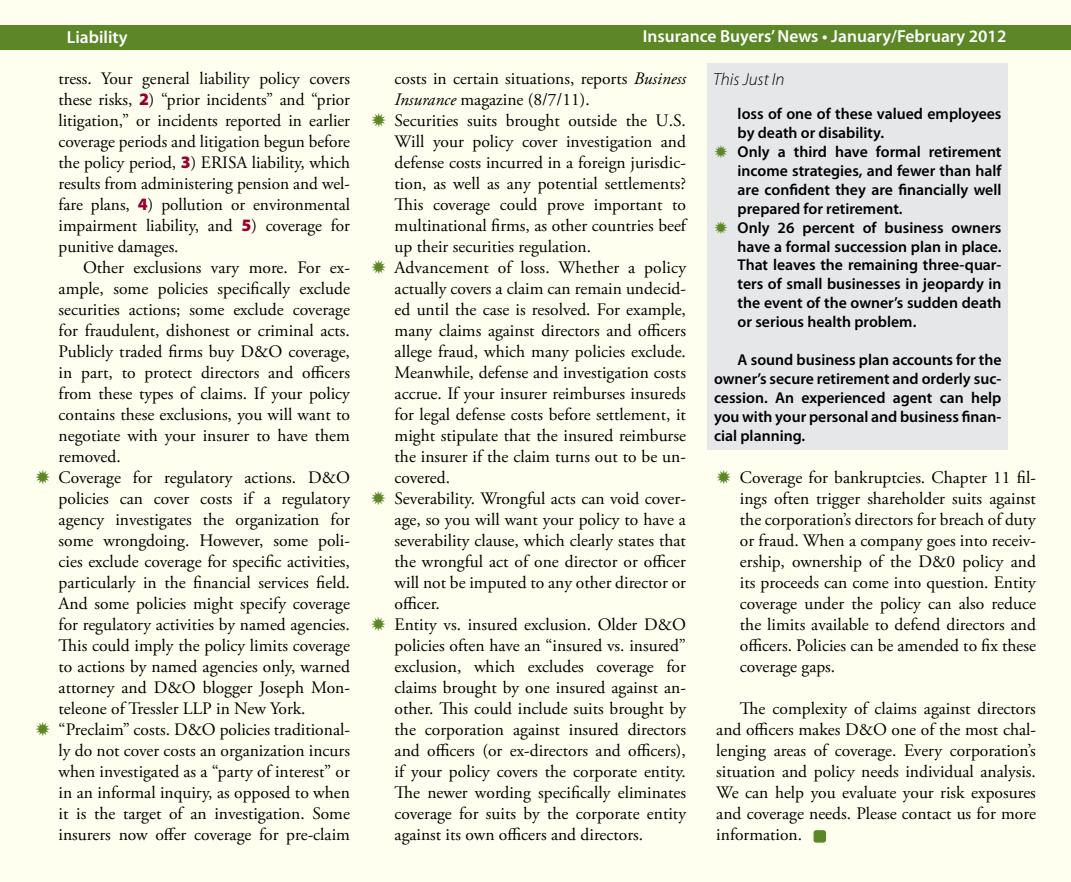
<style>
.page{position:relative;width:1071px;height:882px;background:#fff}
.page>*{position:absolute;margin:0;border:0;box-sizing:border-box;transform-origin:0 0}
.t1{font:17.5px/21px "Adobe Garamond Pro";color:#000;text-align:justify}
.t2{font:600 17.5px "Myriad Pro";color:#fff}
.t3{font:italic 300 17.5px "Myriad Pro";color:#000}
.t4{font:600 15.75px/18.9px "Myriad Pro";color:#000}
.s1{font-family:"Myriad Pro";font-weight:900;color:#98002e}
.s2{font-style:italic}
</style>
<div class="page">
<div style="left:1px;top:1px;width:1070px;height:881px;background:#fffff0"></div>
<div style="left:0;top:25px;width:1071px;height:24px;background:#5c8727"></div>
<div style="left:707px;top:63px;width:301px;height:387px;background:#e6e7e8"></div>
<div style="left:814px;top:830px;width:12px;height:13px;background:#5c8727;border-radius:3px"></div>
<p class="t2" style="left:67px;top:28px;width:62px">Liability</p>
<p class="t2" style="left:643px;top:27px;width:365px">Insurance Buyers’ News • January/February 2012</p>
<p class="t1" style="left:59px;top:68px;width:293px">tress. Your general liability policy covers these risks, <span class="s1">2</span>) “prior incidents” and “prior litigation,” or incidents reported in earlier coverage periods and litigation begun before the policy period, <span class="s1">3</span>) ERISA liability, which results from administering pension and wel&shy;fare plans, <span class="s1">4</span>) pollution or environmental impairment liability, and <span class="s1">5</span>) coverage for punitive damages.</p>
<p class="t1" style="left:59px;top:257px;width:293px;text-align:left;text-indent:24px">Other exclusions vary more. For ex&shy;ample, some policies specifically exclude securities actions; some exclude coverage for fraudulent, dishonest or criminal acts.<br>Publicly traded firms buy D&amp;O coverage, in part, to protect directors and officers from these types of claims. If your policy contains these exclusions, you will want to negotiate with your insurer to have them removed.<br>Coverage for regulatory actions. D&amp;O policies can cover costs if a regulatory agency investigates the organization for some wrongdoing. However, some poli&shy;cies exclude coverage for specific activities, particularly in the financial services field.<br>And some policies might specify coverage for regulatory activities by named agencies.<br>This could imply the policy limits coverage to actions by named agencies only, warned attorney and D&amp;O blogger Joseph Mon&shy;teleone of Tressler LLP in New York. “Preclaim” costs. D&amp;O policies traditional&shy;ly do not cover costs an organization incurs when investigated as a “party of interest” or in an informal inquiry, as opposed to when it is the target of an investigation. Some insurers now offer coverage for pre-claim</p>
<p class="t1" style="left:395px;top:68px;width:293px;text-align:left">costs in certain situations, reports <span class="s2">Business Insurance</span> magazine (8/7/11).<br>Securities suits brought outside the U.S.<br>Will your policy cover investigation and defense costs incurred in a foreign jurisdic&shy;tion, as well as any potential settlements?<br>This coverage could prove important to multinational firms, as other countries beef up their securities regulation.<br>Advancement of loss. Whether a policy actually covers a claim can remain undecid&shy;ed until the case is resolved. For example, many claims against directors and officers allege fraud, which many policies exclude.<br>Meanwhile, defense and investigation costs accrue. If your insurer reimburses insureds for legal defense costs before settlement, it might stipulate that the insured reimburse the insurer if the claim turns out to be un&shy;covered.<br>Severability. Wrongful acts can void cover&shy;age, so you will want your policy to have a severability clause, which clearly states that the wrongful act of one director or officer will not be imputed to any other director or officer.<br>Entity vs. insured exclusion. Older D&amp;O policies often have an “insured vs. insured” exclusion, which excludes coverage for claims brought by one insured against an&shy;other. This could include suits brought by the corporation against insured directors and officers (or ex-directors and officers), if your policy covers the corporate entity.<br>The newer wording specifically eliminates coverage for suits by the corporate entity against its own officers and directors.</p>
<p class="t3" style="left:713px;top:70px;width:73px">This Just In</p>
<p class="t4" style="left:738px;top:105px;width:265px">loss of one of these valued employees by death or disability.<br>Only a third have formal retirement income strategies, and fewer than half are confident they are financially well prepared for retirement.<br>Only 26 percent of business owners have a formal succession plan in place.<br>That leaves the remaining three-quar&shy;ters of small businesses in jeopardy in the event of the owner’s sudden death or serious health problem.</p>
<p class="t4" style="left:714px;top:350px;width:289px;text-align:justify;text-indent:24px">A sound business plan accounts for the owner’s secure retirement and orderly suc&shy;cession. An experienced agent can help you with your personal and business finan&shy;cial planning.</p>
<p class="t1" style="left:740px;top:468px;width:298px">Coverage for bankruptcies. Chapter 11 fil&shy;ings often trigger shareholder suits against the corporation’s directors for breach of duty or fraud. When a company goes into receiv&shy;ership, ownership of the D&amp;0 policy and its proceeds can come into question. Entity coverage under the policy can also reduce the limits available to defend directors and officers. Policies can be amended to fix these coverage gaps.</p>
<p class="t1" style="left:716px;top:699px;width:321px;text-indent:24px">The complexity of claims against directors and officers makes D&amp;O one of the most chal&shy;lenging areas of coverage. Every corporation’s situation and policy needs individual analysis.<br>We can help you evaluate your risk exposures and coverage needs. Please contact us for more information.</p>
</div>
